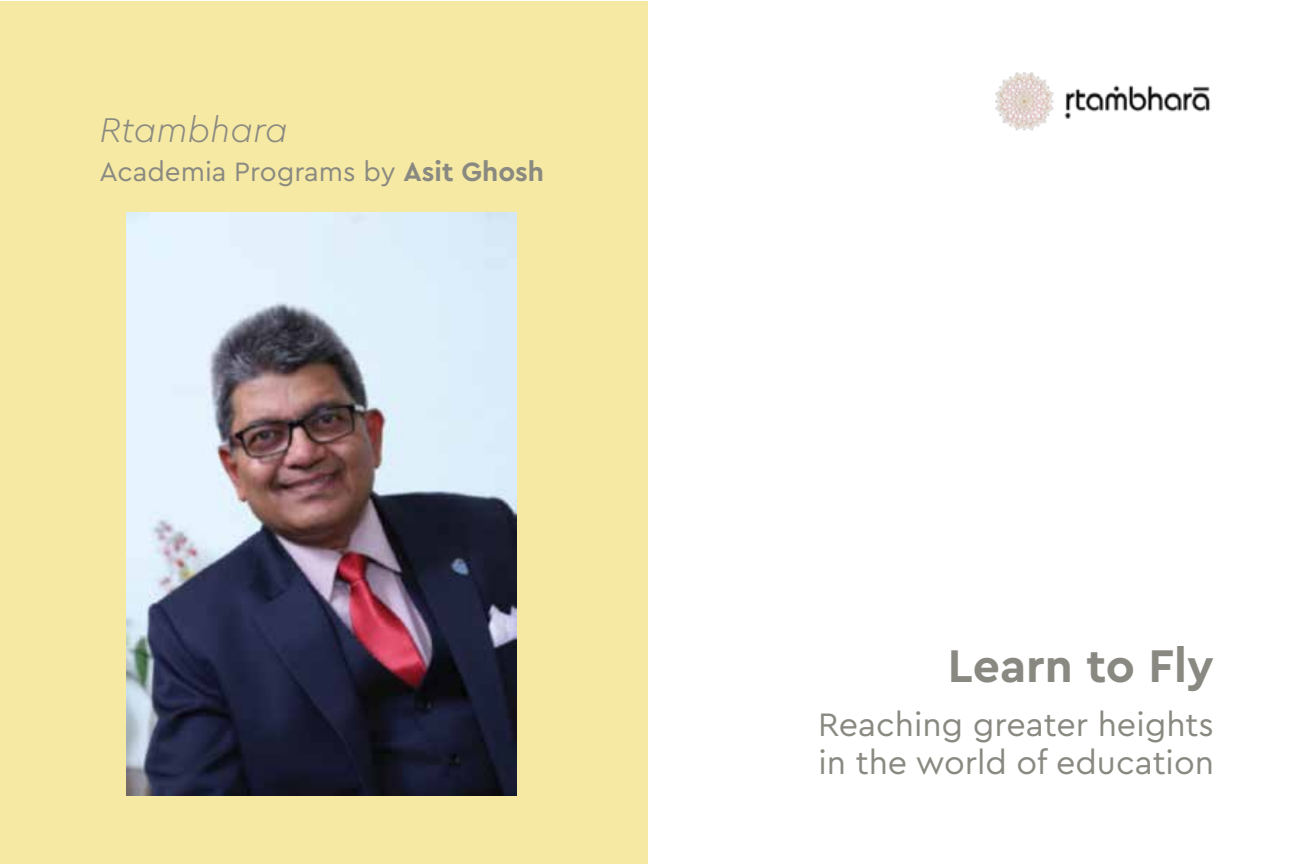
<style>
.page{position:relative;width:1296px;height:864px;background:#fff}
.page>*{position:absolute;margin:0;border:0;box-sizing:border-box;transform-origin:0 0}
.t1{font:700 48px "Cera Pro";color:#8a8981}
.t2{font:italic 300 36px "Cera Pro";color:#8a8981}
.t3{font:34px/38px "Cera Pro";color:#8a8981}
.t4{font:27.8px "Cera Pro";color:#8a8981}
.s1{font-weight:700}
</style>
<div class="page">
<div style="left:0;top:1px;width:648px;height:863px;background:#f5e9a3"></div>
<img style="left:995px;top:72px;width:216px;height:59px">
<img style="left:127px;top:212px;width:390px;height:584px">
<p class="t2" style="left:99px;top:106px;width:190px">Rtambhara</p>
<p class="t4" style="left:99px;top:153px;width:446px">Academia Programs by <span class="s1">Asit Ghosh</span></p>
<h1 class="t1" style="left:948px;top:634px;width:268px">Learn to Fly</h1>
<p class="t3" style="left:818px;top:704px;width:397px">Reaching greater heights in the world of education</p>
</div>
